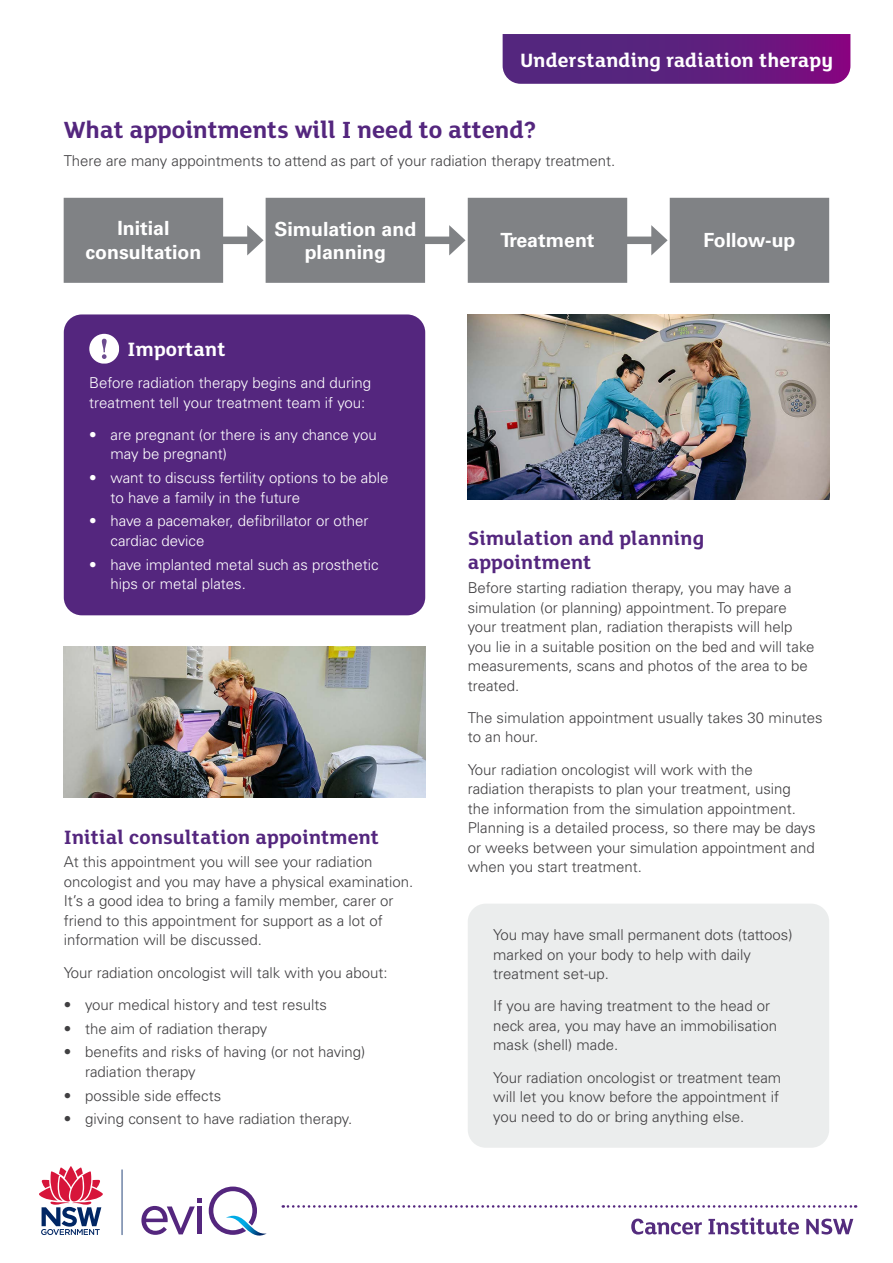
<style>
.page{position:relative;width:893px;height:1263px;background:#fff}
.page>*{position:absolute;margin:0;border:0;box-sizing:border-box;transform-origin:0 0}
.t1{font:700 25.5px "FS Lola";color:#54267e}
.t2{font:700 21px/24px "FS Lola";letter-spacing:.01em;color:#54267e}
.t3{font:700 21px "FS Lola";letter-spacing:.01em;color:#fff}
.t4{font:700 19.5px/24px "Univers LT Std";color:#fff;text-align:center}
.t5{font:300 15px/19.5px "Univers LT Std";color:#414042}
.t6{font:300 15px/19.5px "Univers LT Std";color:#fff}
</style>
<div class="page">
<hr style="left:122px;top:1169px;width:1px;height:66px;background:#002664">
<svg style="left:39px;top:1166px;width:64px;height:69px"></svg>
<svg style="left:141px;top:1198px;width:61px;height:37px"></svg>
<svg style="left:209px;top:1186px;width:58px;height:50px"></svg>
<svg style="left:283px;top:1205px;width:573px;height:3px"></svg>
<svg style="left:631px;top:1217px;width:222px;height:17px"></svg>
<svg style="left:503px;top:34px;width:347px;height:50px;background:#631f80"></svg>
<div style="left:64px;top:314px;width:361px;height:301px;background:#54267e;border-radius:18px"></div>
<div style="left:468px;top:198px;width:159px;height:85px;background:#808285"></div>
<div style="left:64px;top:198px;width:159px;height:85px;background:#808285"></div>
<div style="left:266px;top:198px;width:159px;height:85px;background:#808285"></div>
<div style="left:670px;top:198px;width:159px;height:85px;background:#808285"></div>
<div style="left:625px;top:237px;width:33px;height:7px;background:#808285"></div>
<svg style="left:651px;top:225px;width:17px;height:30px"></svg>
<div style="left:423px;top:237px;width:32px;height:7px;background:#808285"></div>
<svg style="left:449px;top:225px;width:16px;height:30px"></svg>
<div style="left:221px;top:237px;width:33px;height:7px;background:#808285"></div>
<svg style="left:247px;top:225px;width:17px;height:30px"></svg>
<div style="left:468px;top:904px;width:361px;height:244px;background:#ebeded;border-radius:18px"></div>
<img style="left:64px;top:647px;width:361px;height:151px">
<img style="left:468px;top:314px;width:361px;height:185px">
<svg style="left:89px;top:334px;width:30px;height:30px"></svg>
<h2 class="t3" style="left:520px;top:46px;width:315px">Understanding radiation therapy</h2>
<h1 class="t1" style="left:64px;top:112px;width:474px">What appointments will I need to attend?</h1>
<p class="t5" style="left:64px;top:151px;width:553px">There are many appointments to attend as part of your radiation therapy treatment.</p>
<h3 class="t4" style="left:85px;top:217px;width:117px">Initial consultation</h3>
<h3 class="t4" style="left:274px;top:218px;width:143px;line-height:22.5px">Simulation and planning</h3>
<h3 class="t4" style="left:500px;top:229px;width:96px">Treatment</h3>
<h3 class="t4" style="left:703px;top:229px;width:94px">Follow-up</h3>
<h2 class="t3" style="left:128px;top:334px;width:99px">Important</h2>
<p class="t6" style="left:89px;top:373px;width:283px">Before radiation therapy begins and during treatment tell your treatment team if you:</p>
<p class="t6" style="left:111px;top:425px;width:268px;text-indent:-21px">• are pregnant (or there is any chance you may be pregnant)</p>
<p class="t6" style="left:111px;top:468px;width:279px;text-indent:-21px">• want to discuss fertility options to be able to have a family in the future</p>
<p class="t6" style="left:111px;top:511px;width:260px;text-indent:-21px">• have a pacemaker, defibrillator or other cardiac device</p>
<p class="t6" style="left:111px;top:554px;width:270px;text-indent:-21px">• have implanted metal such as prosthetic hips or metal plates.</p>
<h2 class="t2" style="left:64px;top:824px;width:317px">Initial consultation appointment</h2>
<p class="t5" style="left:64px;top:852px;width:351px">At this appointment you will see your radiation oncologist and you may have a physical examination.<br>It’s a good idea to bring a family member, carer or friend to this appointment for support as a lot of information will be discussed.</p>
<p class="t5" style="left:64px;top:962px;width:325px">Your radiation oncologist will talk with you about:</p>
<p class="t5" style="left:64px;top:995px;width:265px">• your medical history and test results</p>
<p class="t5" style="left:64px;top:1018px;width:205px">• the aim of radiation therapy</p>
<p class="t5" style="left:85px;top:1042px;width:282px;text-indent:-21px">• benefits and risks of having (or not having) radiation therapy</p>
<p class="t5" style="left:64px;top:1085px;width:159px">• possible side effects</p>
<p class="t5" style="left:64px;top:1109px;width:290px">• giving consent to have radiation therapy.</p>
<h2 class="t2" style="left:468px;top:525px;width:238px">Simulation and planning appointment</h2>
<p class="t5" style="left:468px;top:578px;width:348px">Before starting radiation therapy, you may have a simulation (or planning) appointment. To prepare your treatment plan, radiation therapists will help you lie in a suitable position on the bed and will take measurements, scans and photos of the area to be treated.</p>
<p class="t5" style="left:468px;top:708px;width:356px">The simulation appointment usually takes 30 minutes to an hour.</p>
<p class="t5" style="left:468px;top:759px;width:349px">Your radiation oncologist will work with the<br>radiation therapists to plan your treatment, using the information from the simulation appointment.<br>Planning is a detailed process, so there may be days or weeks between your simulation appointment and when you start treatment.</p>
<p class="t5" style="left:493px;top:925px;width:301px">You may have small permanent dots (tattoos) marked on your body to help with daily treatment set-up.</p>
<p class="t5" style="left:493px;top:996px;width:285px">If you are having treatment to the head or neck area, you may have an immobilisation mask (shell) made.</p>
<p class="t5" style="left:493px;top:1067px;width:290px">Your radiation oncologist or treatment team will let you know before the appointment if you need to do or bring anything else.</p>
</div>
